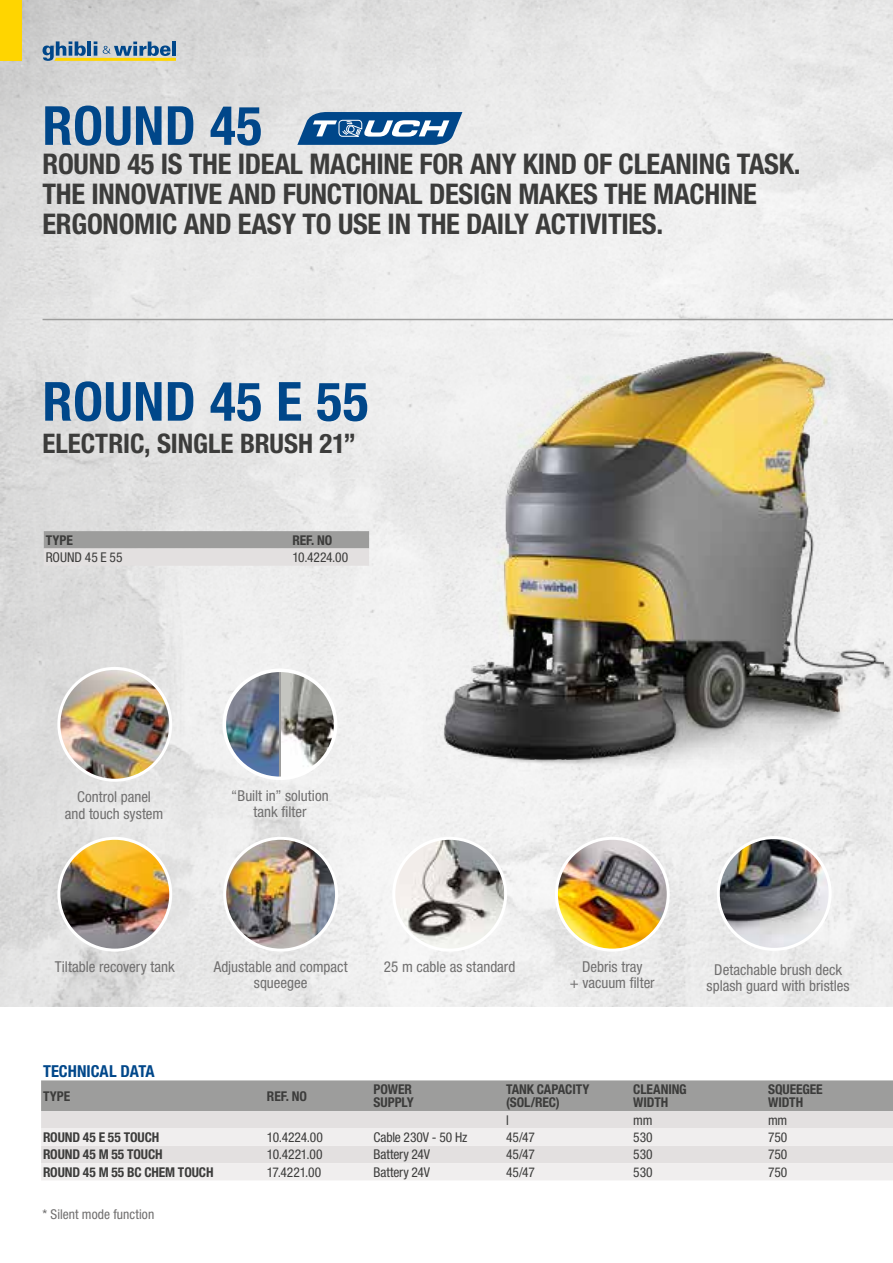
<style>
.page{position:relative;width:893px;height:1263px;background:#fff}
.page>*{position:absolute;margin:0;border:0;box-sizing:border-box;transform-origin:0 0}
.t1{font:700 condensed 54px "Helvetica Neue LT Std";letter-spacing:.01em;color:#00478a}
.t2{font:700 condensed 28.5px/30px "Helvetica Neue LT Std";letter-spacing:-.01em;color:#3c3c3b}
._3-Testo{font:700 condensed 27px "Helvetica Neue LT Std";letter-spacing:-.005em;color:#3c3c3b}
.Tab-Titolo{font:700 condensed 16.5px "Helvetica Neue LT Std";color:#00478a}
._3-Testo-2{font:condensed 15px/16.5px "Helvetica Neue LT Std";color:#706f6f;text-align:center}
.Tab-testi{font:condensed 13.5px "Helvetica Neue LT Std";letter-spacing:-.005em;color:#3c3c3b}
.Tab-Sottotito{font:700 condensed 13.5px "Helvetica Neue LT Std";letter-spacing:-.01em;color:#3c3c3b}
.Tab-testi_-_B{font:700 condensed 13.5px "Helvetica Neue LT Std";letter-spacing:-.005em;color:#3c3c3b}
._3-Testo-3{font:condensed 13.5px "Helvetica Neue LT Std";letter-spacing:.005em;color:#706f6f}
</style>
<div class="page">
<img style="left:0;top:0;width:893px;height:1007px">
<img style="left:59px;top:668px;width:112px;height:112px;border-radius:56px">
<div style="left:57px;top:667px;width:115px;height:115px;border:3px solid #fff;border-radius:50%"></div>
<img style="left:59px;top:838px;width:112px;height:112px;border-radius:56px">
<div style="left:57px;top:837px;width:115px;height:115px;border:3px solid #fff;border-radius:50%"></div>
<img style="left:225px;top:838px;width:112px;height:112px;border-radius:56px">
<div style="left:223px;top:837px;width:115px;height:115px;border:3px solid #fff;border-radius:50%"></div>
<img style="left:394px;top:838px;width:112px;height:112px;border-radius:56px">
<div style="left:392px;top:837px;width:115px;height:115px;border:3px solid #fff;border-radius:50%"></div>
<img style="left:556px;top:838px;width:112px;height:112px;border-radius:56px">
<div style="left:555px;top:837px;width:115px;height:115px;border:3px solid #fff;border-radius:50%"></div>
<img style="left:424px;top:330px;width:460px;height:471px">
<img style="left:718px;top:839px;width:112px;height:110px">
<div style="left:717px;top:836px;width:115px;height:115px;border:3px solid #fff;border-radius:50%"></div>
<img style="left:224px;top:670px;width:112px;height:109px">
<div style="left:223px;top:668px;width:114px;height:112px;border:4px solid #fff;border-radius:50%"></div>
<svg style="left:297px;top:112px;width:165px;height:33px;background:#4679a9"></svg>
<div style="left:0;top:0;width:21px;height:61px;background:#ffd500"></div>
<svg style="left:43px;top:41px;width:133px;height:20px;background:#90a39d"></svg>
<svg style="left:44px;top:531px;width:325px;height:35px;background:#c0bfbe"></svg>
<svg style="left:41px;top:1080px;width:852px;height:100px;background:#d2d0d0"></svg>
<hr style="left:43px;top:319px;width:850px;height:1px;background:#9d9d9c">
<p class="t1" style="left:43px;top:93px;width:221px">ROUND 45</p>
<p class="t2" style="left:43px;top:149px;width:760px">ROUND 45 IS THE IDEAL MACHINE FOR ANY KIND OF CLEANING TASK.</p>
<p class="t2" style="left:43px;top:179px;width:716px">THE INNOVATIVE AND FUNCTIONAL DESIGN MAKES THE MACHINE<br>ERGONOMIC AND EASY TO USE IN THE DAILY ACTIVITIES.</p>
<p class="t1" style="left:43px;top:369px;width:328px">ROUND 45 E 55</p>
<p class="_3-Testo" style="left:43px;top:427px;width:315px">ELECTRIC, SINGLE BRUSH 21”</p>
<p class="Tab-Sottotito" style="left:46px;top:532px;width:29px">TYPE</p>
<p class="Tab-Sottotito" style="left:292px;top:532px;width:42px">REF. NO</p>
<p class="Tab-testi" style="left:46px;top:549px;width:78px">ROUND 45 E 55</p>
<p class="Tab-testi" style="left:292px;top:549px;width:57px">10.4224.00</p>
<p class="_3-Testo-2" style="left:77px;top:788px;width:75px">Control panel</p>
<p class="_3-Testo-2" style="left:65px;top:805px;width:100px">and touch system</p>
<p class="_3-Testo-2" style="left:231px;top:787px;width:99px">“Built in” solution</p>
<p class="_3-Testo-2" style="left:253px;top:804px;width:55px">tank filter</p>
<p class="_3-Testo-2" style="left:55px;top:958px;width:121px">Tiltable recovery tank</p>
<p class="_3-Testo-2" style="left:214px;top:958px;width:135px">Adjustable and compact squeegee</p>
<p class="_3-Testo-2" style="left:384px;top:958px;width:133px">25 m cable as standard</p>
<p class="_3-Testo-2" style="left:582px;top:958px;width:62px">Debris tray</p>
<p class="_3-Testo-2" style="left:570px;top:975px;width:86px">+ vacuum filter</p>
<p class="_3-Testo-2" style="left:707px;top:961px;width:145px">Detachable brush deck splash guard with bristles</p>
<p class="Tab-Titolo" style="left:43px;top:1061px;width:113px">TECHNICAL DATA</p>
<p class="Tab-Sottotito" style="left:43px;top:1088px;width:29px">TYPE</p>
<p class="Tab-Sottotito" style="left:267px;top:1088px;width:42px">REF. NO</p>
<p class="Tab-Sottotito" style="left:374px;top:1081px;width:40px">POWER</p>
<p class="Tab-Sottotito" style="left:374px;top:1094px;width:42px">SUPPLY</p>
<p class="Tab-Sottotito" style="left:506px;top:1081px;width:85px">TANK CAPACITY</p>
<p class="Tab-Sottotito" style="left:506px;top:1094px;width:55px">(SOL/REC)</p>
<p class="Tab-Sottotito" style="left:633px;top:1081px;width:55px">CLEANING</p>
<p class="Tab-Sottotito" style="left:633px;top:1094px;width:36px">WIDTH</p>
<p class="Tab-Sottotito" style="left:768px;top:1081px;width:56px">SQUEEGEE</p>
<p class="Tab-Sottotito" style="left:768px;top:1094px;width:36px">WIDTH</p>
<p class="Tab-testi" style="left:506px;top:1112px;width:4px">l</p>
<p class="Tab-testi" style="left:633px;top:1112px;width:21px">mm</p>
<p class="Tab-testi" style="left:768px;top:1112px;width:21px">mm</p>
<p class="Tab-testi_-_B" style="left:43px;top:1129px;width:118px">ROUND 45 E 55 TOUCH</p>
<p class="Tab-testi" style="left:267px;top:1129px;width:57px">10.4224.00</p>
<p class="Tab-testi" style="left:374px;top:1129px;width:95px">Cable 230V - 50 Hz</p>
<p class="Tab-testi" style="left:506px;top:1129px;width:30px">45/47</p>
<p class="Tab-testi" style="left:633px;top:1129px;width:21px">530</p>
<p class="Tab-testi" style="left:768px;top:1129px;width:21px">750</p>
<p class="Tab-testi_-_B" style="left:43px;top:1146px;width:121px">ROUND 45 M 55 TOUCH</p>
<p class="Tab-testi" style="left:267px;top:1147px;width:57px">10.4221.00</p>
<p class="Tab-testi" style="left:374px;top:1147px;width:58px">Battery 24V</p>
<p class="Tab-testi" style="left:506px;top:1147px;width:30px">45/47</p>
<p class="Tab-testi" style="left:633px;top:1147px;width:21px">530</p>
<p class="Tab-testi" style="left:768px;top:1147px;width:21px">750</p>
<p class="Tab-testi_-_B" style="left:43px;top:1163px;width:172px">ROUND 45 M 55 BC CHEM TOUCH</p>
<p class="Tab-testi" style="left:267px;top:1164px;width:56px">17.4221.00</p>
<p class="Tab-testi" style="left:374px;top:1164px;width:58px">Battery 24V</p>
<p class="Tab-testi" style="left:506px;top:1164px;width:30px">45/47</p>
<p class="Tab-testi" style="left:633px;top:1164px;width:21px">530</p>
<p class="Tab-testi" style="left:768px;top:1164px;width:21px">750</p>
<p class="_3-Testo-3" style="left:43px;top:1207px;width:113px">* Silent mode function</p>
</div>
